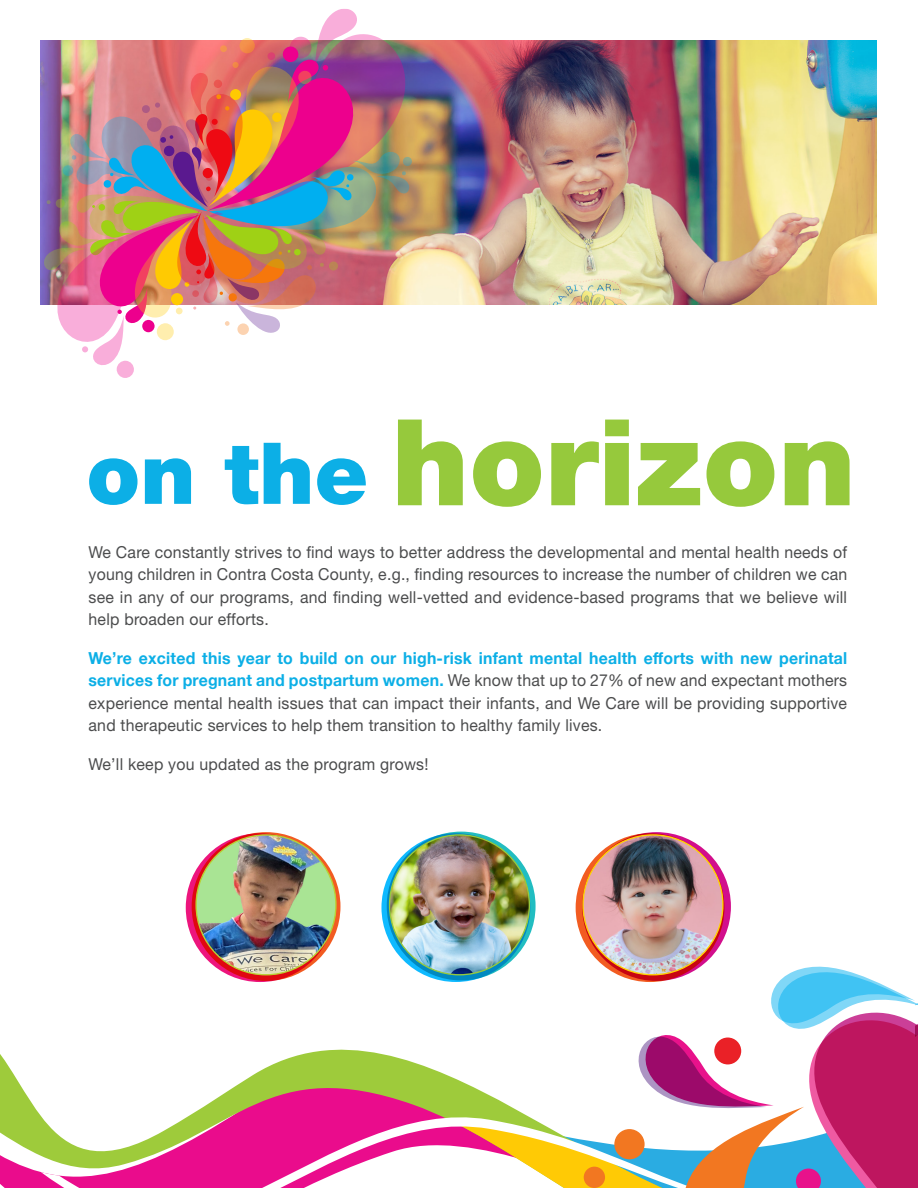
<style>
.page{position:relative;width:918px;height:1188px;background:#fff}
.page>*{position:absolute;margin:0;border:0;box-sizing:border-box;transform-origin:0 0}
.t1{font:900 120px "Helvetica Neue LT Std";color:#96c93c}
.t2{font:900 85.5px "Helvetica Neue LT Std";color:#0cafe6}
.t3{font:16.5px/22.5px "Helvetica Neue LT Std";letter-spacing:.015em;color:#4b4c4d;text-align:justify;scale:.96 1}
.s1{font-family:"Helvetica Neue";font-weight:700;color:#0cafe6}
</style>
<div class="page">
<svg style="left:0;top:971px;width:455px;height:217px"></svg>
<svg style="left:41px;top:1106px;width:414px;height:82px;fill:#ea0c8c"></svg>
<svg style="left:455px;top:967px;width:463px;height:221px"></svg>
<img style="left:40px;top:40px;width:836px;height:265px">
<img style="left:44px;top:9px;width:387px;height:369px">
<div style="left:576px;top:833px;width:148px;height:149px;background:#f25c21;border-radius:50%"></div>
<svg style="left:582px;top:832px;width:149px;height:149px"></svg>
<svg style="left:186px;top:833px;width:149px;height:149px"></svg>
<svg style="left:192px;top:832px;width:148px;height:149px"></svg>
<svg style="left:381px;top:833px;width:149px;height:149px"></svg>
<svg style="left:387px;top:832px;width:149px;height:148px"></svg>
<img style="left:390px;top:835px;width:139px;height:140px;border-radius:70px">
<img style="left:196px;top:835px;width:140px;height:140px;border-radius:70px">
<img style="left:583px;top:835px;width:140px;height:140px;border-radius:70px">
<p class="t1" style="left:392px;top:391px;width:466px">horizon</p>
<p class="t3" style="left:89px;top:540px;width:792px">We Care constantly strives to find ways to better address the developmental and mental health needs of young children in Contra Costa County, e.g., finding resources to increase the number of children we can see in any of our programs, and finding well-vetted and evidence-based programs that we believe will help broaden our efforts.</p>
<p class="t3" style="left:89px;top:647px;width:792px"><span class="s1">We’re excited this year to build on our high-risk infant mental health efforts with new perinatal services for pregnant and postpartum women.</span> We know that up to 27% of new and expectant mothers experience mental health issues that can impact their infants, and We Care will be providing supportive and therapeutic services to help them transition to healthy family lives.</p>
<p class="t3" style="left:89px;top:753px;width:356px">We’ll keep you updated as the program grows!</p>
<p class="t2" style="left:86px;top:422px;width:283px">on the</p>
</div>
